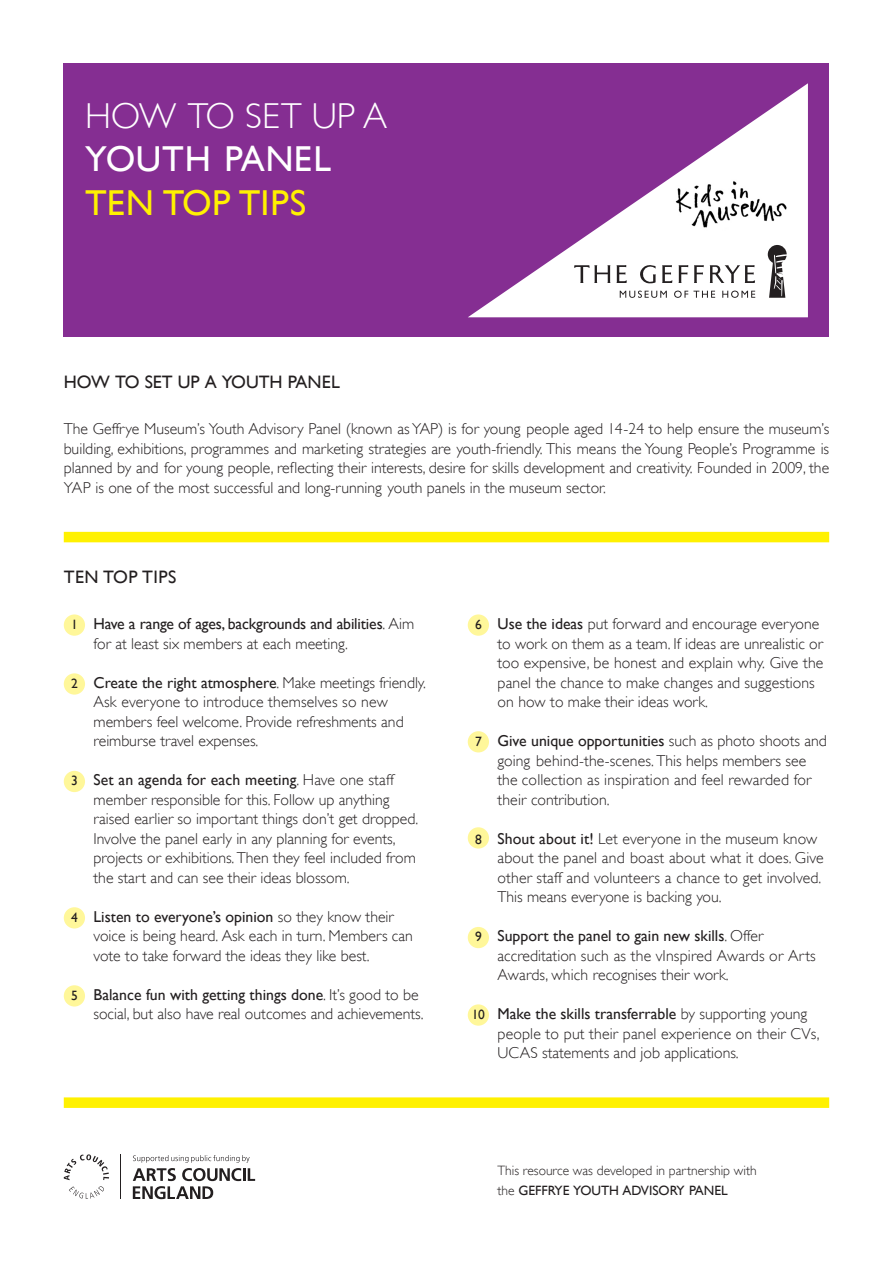
<style>
.page{position:relative;width:893px;height:1263px;background:#fff}
.page>*{position:absolute;margin:0;border:0;box-sizing:border-box;transform-origin:0 0}
.t1{font:300 36px/43.5px "Gill Sans";color:#fff}
.t2{font:36px "Gill Sans";letter-spacing:.01em;color:#fff101}
.t3{font:18px "Gill Sans";color:#231f20}
.t4{font:18px "Gill Sans";letter-spacing:.025em;color:#231f20}
.t5{font:300 15.75px/19.5px "Gill Sans";color:#231f20}
.t6{font:15.75px/19.5px "Gill Sans";letter-spacing:-.01em;color:#231f20}
.t7{font:300 13.5px "Gill Sans";color:#231f20}
.t8{font:13.5px "Gill Sans";color:#231f20}
.s1{font-weight:400}
.s2{font-weight:300}
</style>
<div class="page">
<div style="left:64px;top:64px;width:765px;height:273px;background:#852e92"></div>
<div style="left:64px;top:614px;width:21px;height:22px;background:#fff79a;border-radius:50%"></div>
<div style="left:64px;top:673px;width:21px;height:22px;background:#fff79a;border-radius:50%"></div>
<div style="left:64px;top:771px;width:21px;height:21px;background:#fff79a;border-radius:50%"></div>
<div style="left:64px;top:907px;width:21px;height:21px;background:#fff79a;border-radius:50%"></div>
<div style="left:64px;top:985px;width:21px;height:21px;background:#fff79a;border-radius:50%"></div>
<div style="left:468px;top:1004px;width:21px;height:22px;background:#fff79a;border-radius:50%"></div>
<div style="left:468px;top:614px;width:21px;height:22px;background:#fff79a;border-radius:50%"></div>
<div style="left:468px;top:731px;width:21px;height:21px;background:#fff79a;border-radius:50%"></div>
<div style="left:468px;top:827px;width:21px;height:21px;background:#fff79a;border-radius:50%"></div>
<div style="left:468px;top:927px;width:21px;height:21px;background:#fff79a;border-radius:50%"></div>
<svg style="left:133px;top:1155px;width:122px;height:44px"></svg>
<svg style="left:64px;top:1154px;width:45px;height:26px"></svg>
<svg style="left:69px;top:1186px;width:35px;height:13px"></svg>
<hr style="left:121px;top:1154px;width:1px;height:45px;background:#231f20">
<div style="left:64px;top:532px;width:765px;height:10px;background:#fff101"></div>
<svg style="left:468px;top:83px;width:340px;height:234px"></svg>
<div style="left:64px;top:1097px;width:765px;height:11px;background:#fff101"></div>
<img style="left:674px;top:178px;width:115px;height:53px">
<svg style="left:694px;top:265px;width:10px;height:18px"></svg>
<svg style="left:637px;top:263px;width:19px;height:21px"></svg>
<svg style="left:662px;top:265px;width:10px;height:18px"></svg>
<svg style="left:678px;top:265px;width:10px;height:18px"></svg>
<svg style="left:710px;top:265px;width:45px;height:18px"></svg>
<svg style="left:617px;top:265px;width:10px;height:18px"></svg>
<svg style="left:574px;top:265px;width:36px;height:18px"></svg>
<svg style="left:768px;top:245px;width:19px;height:53px"></svg>
<svg style="left:620px;top:291px;width:47px;height:7px"></svg>
<svg style="left:674px;top:291px;width:41px;height:7px"></svg>
<svg style="left:722px;top:291px;width:33px;height:7px"></svg>
<p class="t1" style="left:85px;top:92px;width:303px">HOW TO SET UP A<br><span class="s1">YOUTH PANEL</span></p>
<p class="t2" style="left:85px;top:181px;width:223px">TEN TOP TIPS</p>
<p class="t3" style="left:64px;top:372px;width:278px">HOW TO SET UP A YOUTH PANEL</p>
<p class="t5" style="left:64px;top:419px;width:767px;text-align:justify">The Geffrye Museum’s Youth Advisory Panel (known as YAP) is for young people aged 14-24 to help ensure the museum’s building, exhibitions, programmes and marketing strategies are youth-friendly. This means the Young People’s Programme is planned by and for young people, reflecting their interests, desire for skills development and creativity. Founded in 2009, the YAP is one of the most successful and long-running youth panels in the museum sector.</p>
<p class="t4" style="left:64px;top:567px;width:114px">TEN TOP TIPS</p>
<p class="t8" style="left:71px;top:617px;width:8px">1</p>
<p class="t8" style="left:71px;top:675px;width:8px">2</p>
<p class="t8" style="left:71px;top:773px;width:8px">3</p>
<p class="t8" style="left:71px;top:909px;width:8px">4</p>
<p class="t8" style="left:71px;top:987px;width:8px">5</p>
<p class="t6" style="left:94px;top:614px;width:322px">Have a range of ages, backgrounds and abilities<span class="s2">. Aim for at least six members at each meeting.</span></p>
<p class="t5" style="left:94px;top:672px;width:334px"><span class="s1">Create the right atmosphere</span>. Make meetings friendly.<br>Ask everyone to introduce themselves so new members feel welcome. Provide refreshments and reimburse travel expenses.</p>
<p class="t5" style="left:94px;top:770px;width:326px"><span class="s1">Set an agenda for each meeting</span>. Have one staff member responsible for this. Follow up anything raised earlier so important things don’t get dropped.<br>Involve the panel early in any planning for events, projects or exhibitions. Then they feel included from the start and can see their ideas blossom.</p>
<p class="t5" style="left:94px;top:906px;width:321px"><span class="s1">Listen to everyone’s opinion</span> so they know their voice is being heard. Ask each in turn. Members can vote to take forward the ideas they like best.</p>
<p class="t5" style="left:94px;top:984px;width:332px"><span class="s1">Balance fun with getting things done</span>. It’s good to be social, but also have real outcomes and achievements.</p>
<p class="t8" style="left:475px;top:617px;width:8px">6</p>
<p class="t8" style="left:475px;top:734px;width:8px">7</p>
<p class="t8" style="left:475px;top:831px;width:8px">8</p>
<p class="t8" style="left:475px;top:929px;width:8px">9</p>
<p class="t8" style="left:472px;top:1007px;width:14px">10</p>
<p class="t5" style="left:497px;top:614px;width:327px"><span class="s1">Use the ideas</span> put forward and encourage everyone to work on them as a team. If ideas are unrealistic or too expensive, be honest and explain why. Give the panel the chance to make changes and suggestions on how to make their ideas work.</p>
<p class="t5" style="left:497px;top:731px;width:331px"><span class="s1">Give unique opportunities</span> such as photo shoots and going behind-the-scenes. This helps members see the collection as inspiration and feel rewarded for their contribution.</p>
<p class="t5" style="left:497px;top:828px;width:328px"><span class="s1">Shout about it!</span> Let everyone in the museum know about the panel and boast about what it does. Give other staff and volunteers a chance to get involved.</p>
<p class="t5" style="left:497px;top:887px;width:226px">This means everyone is backing you.</p>
<p class="t5" style="left:497px;top:926px;width:320px"><span class="s1">Support the panel to gain new skills</span>. Offer accreditation such as the vInspired Awards or Arts<br>Awards, which recognises their work.</p>
<p class="t5" style="left:497px;top:1004px;width:323px"><span class="s1">Make the skills transferrable</span> by supporting young people to put their panel experience on their CVs,<br>UCAS statements and job applications.</p>
<p class="t7" style="left:497px;top:1160px;width:261px">This resource was developed in partnership with</p>
<p class="t8" style="left:497px;top:1182px;width:232px"><span class="s2">the</span> GEFFRYE YOUTH ADVISORY PANEL</p>
</div>
